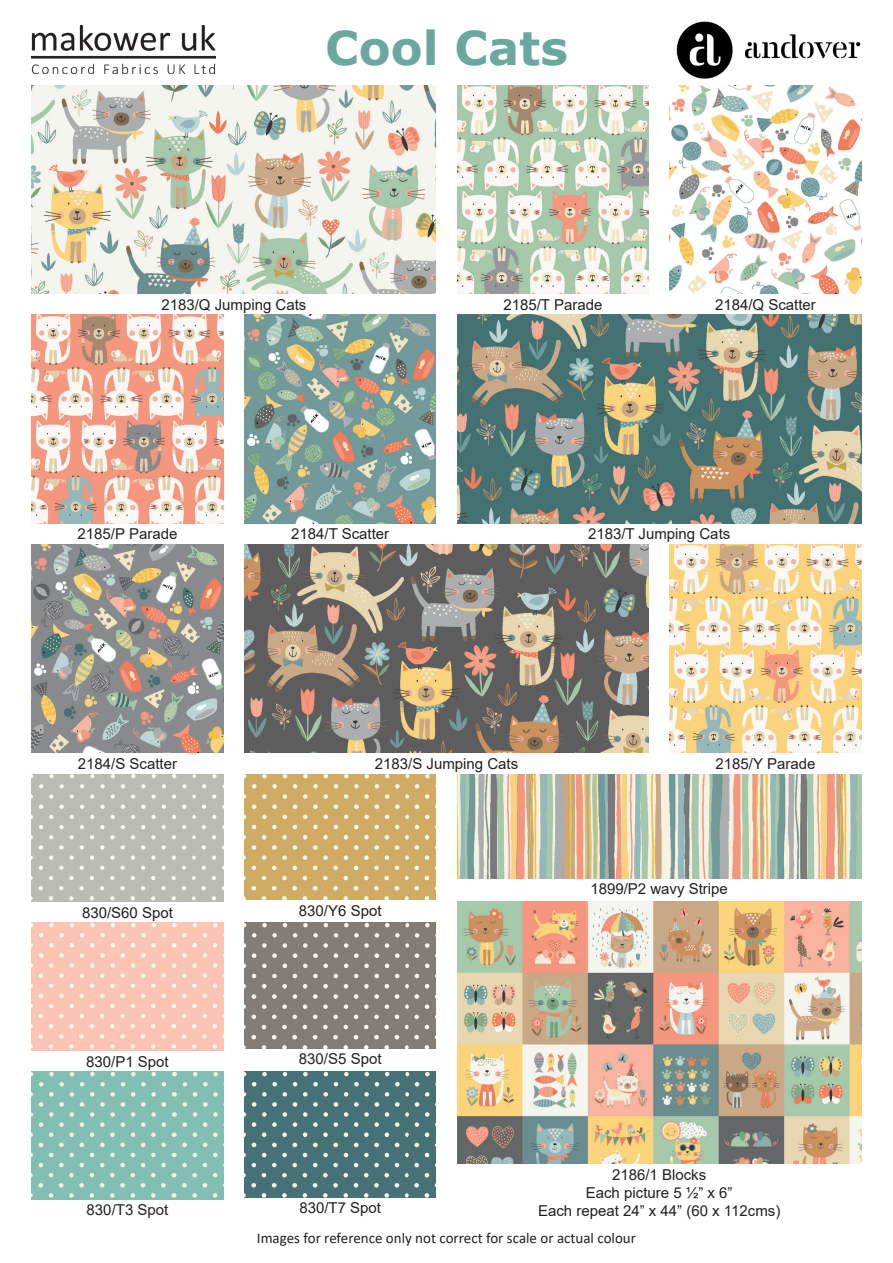
<style>
.page{position:relative;width:893px;height:1263px;background:#fff}
.page>*{position:absolute;margin:0;border:0;box-sizing:border-box;transform-origin:0 0}
.t1{font:700 46.5px "Verdana";color:#6aa79c}
.t2{font:15px/18px "Arial";color:#231f20;text-align:center}
.t3{font:15px "Calibri";color:#231f20}
</style>
<div class="page">
<img style="left:32px;top:85px;width:404px;height:208px">
<img style="left:32px;top:315px;width:191px;height:208px">
<img style="left:32px;top:774px;width:191px;height:128px">
<img style="left:245px;top:315px;width:191px;height:208px">
<img style="left:245px;top:544px;width:404px;height:209px">
<img style="left:245px;top:774px;width:191px;height:125px">
<img style="left:457px;top:85px;width:191px;height:208px">
<img style="left:457px;top:315px;width:404px;height:208px">
<img style="left:32px;top:544px;width:191px;height:209px">
<img style="left:457px;top:902px;width:404px;height:262px">
<img style="left:670px;top:85px;width:191px;height:208px">
<img style="left:670px;top:544px;width:191px;height:209px">
<img style="left:676px;top:22px;width:185px;height:56px">
<img style="left:32px;top:25px;width:183px;height:49px">
<img style="left:457px;top:774px;width:404px;height:104px">
<img style="left:32px;top:923px;width:191px;height:127px">
<img style="left:245px;top:923px;width:191px;height:125px">
<img style="left:32px;top:1072px;width:191px;height:127px">
<img style="left:245px;top:1072px;width:191px;height:125px">
<h1 class="t1" style="left:325px;top:15px;width:244px">Cool Cats</h1>
<p class="t2" style="left:161px;top:295px;width:147px">2183/Q Jumping Cats</p>
<p class="t2" style="left:503px;top:295px;width:100px">2185/T Parade</p>
<p class="t2" style="left:715px;top:295px;width:102px">2184/Q Scatter</p>
<p class="t2" style="left:78px;top:525px;width:101px">2185/P Parade</p>
<p class="t2" style="left:291px;top:525px;width:100px">2184/T Scatter</p>
<p class="t2" style="left:588px;top:525px;width:144px">2183/T Jumping Cats</p>
<p class="t2" style="left:78px;top:754px;width:101px">2184/S Scatter</p>
<p class="t2" style="left:82px;top:903px;width:92px">830/S60 Spot</p>
<p class="t2" style="left:375px;top:754px;width:145px">2183/S Jumping Cats</p>
<p class="t2" style="left:299px;top:901px;width:84px">830/Y6 Spot</p>
<p class="t2" style="left:716px;top:754px;width:101px">2185/Y Parade</p>
<p class="t2" style="left:590px;top:880px;width:139px">1899/P2 wavy Stripe</p>
<p class="t2" style="left:86px;top:1052px;width:84px">830/P1 Spot</p>
<p class="t2" style="left:299px;top:1050px;width:84px">830/S5 Spot</p>
<p class="t2" style="left:87px;top:1201px;width:83px">830/T3 Spot</p>
<p class="t2" style="left:299px;top:1199px;width:83px">830/T7 Spot</p>
<p class="t2" style="left:538px;top:1165px;width:244px">2186/1 Blocks<br>Each picture 5 ½” x 6”<br>Each repeat 24” x 44” (60 x 112cms)</p>
<p class="t3" style="left:257px;top:1228px;width:381px">Images for reference only not correct for scale or actual colour</p>
</div>
